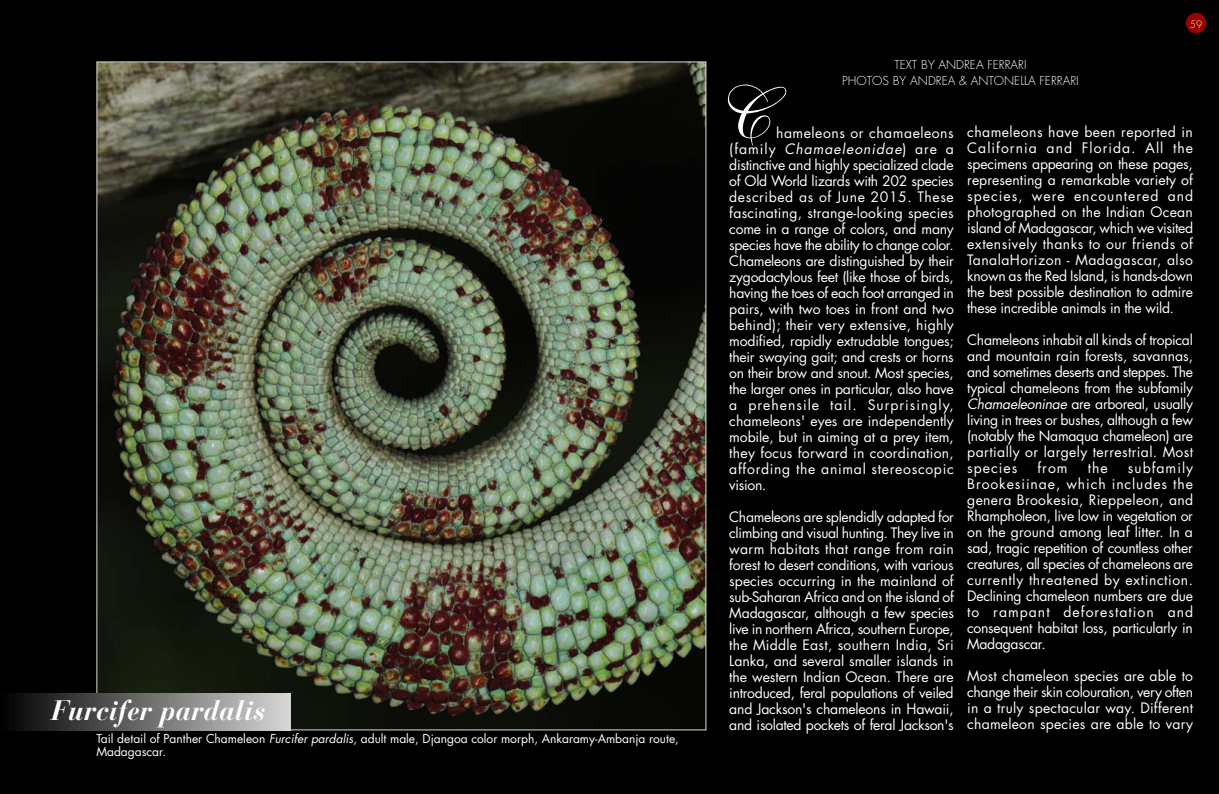
<style>
.page{position:relative;width:1219px;height:794px;background:#000}
.page>*{position:absolute;margin:0;border:0;box-sizing:border-box;transform-origin:0 0}
.t1{font:73.4px "Shelley Allegro Script";color:#fff}
.t2{font:italic 700 28px "Bauer Bodoni";color:#fff}
.t3{font:14px/16px "Futura";letter-spacing:-.015em;color:#fff;text-align:justify}
.t4{font:12px/13px "Futura";color:#fff}
.t5{font:300 12px/15.8px "Futura";color:#fff;text-align:center}
.t6{font:300 10px "Futura";color:#ebff38}
.s1{font-style:italic}
</style>
<div class="page">
<img style="left:98px;top:63px;width:606px;height:665px">
<div style="left:1px;top:693px;width:289px;height:37px;background:linear-gradient(to right,#010101,#d8d7d6)"></div>
<div style="left:1186px;top:13px;width:20px;height:20px;background:#990009;border-radius:50%"></div>
<h2 class="t2" style="left:51px;top:700px;width:216px">Furcifer pardalis</h2>
<p class="t4" style="left:96px;top:733px;width:584px">Tail detail of Panther Chameleon <span class="s1">Furcifer pardalis</span>, adult male, Djangoa color morph, Ankaramy-Ambanja route,<br>Madagascar.</p>
<p class="t6" style="left:1190px;top:20px;width:14px">59</p>
<p class="t5" style="left:842px;top:58px;width:238px">TEXT BY ANDREA FERRARI<br>PHOTOS BY ANDREA &amp; ANTONELLA FERRARI</p>
<h1 class="t1" style="left:723px;top:87px;width:50px">C</h1>
<p class="t3" style="left:967px;top:125px;width:227px">chameleons have been reported in California and Florida. All the specimens appearing on these pages, representing a remarkable variety of species, were encountered and photographed on the Indian Ocean island of Madagascar, which we visited extensively thanks to our friends of TanalaHorizon - Madagascar, also known as the Red Island, is hands-down the best possible destination to admire these incredible animals in the wild.</p>
<p class="t3" style="left:967px;top:333px;width:227px">Chameleons inhabit all kinds of tropical and mountain rain forests, savannas, and sometimes deserts and steppes. The typical chameleons from the subfamily <span class="s1">Chamaeleoninae</span> are arboreal, usually living in trees or bushes, although a few (notably the Namaqua chameleon) are partially or largely terrestrial. Most species</p>
<p class="t3" style="left:729px;top:126px;width:226px;text-indent:47px">hameleons or chamaeleons (family <span class="s1">Chamaeleonidae</span>) are a distinctive and highly specialized clade of Old World lizards with 202 species described as of June 2015. These fascinating, strange-looking species come in a range of colors, and many species have the ability to change color.<br>Chameleons are distinguished by their zygodactylous feet (like those of birds, having the toes of each foot arranged in pairs, with two toes in front and two behind); their very extensive, highly modified, rapidly extrudable tongues; their swaying gait; and crests or horns on their brow and snout. Most species, the larger ones in particular, also have a prehensile tail. Surprisingly, chameleons' eyes are independently mobile, but in aiming at a prey item, they focus forward in coordination, affording the animal stereoscopic vision.</p>
<p class="t3" style="left:729px;top:510px;width:226px">Chameleons are splendidly adapted for climbing and visual hunting. They live in warm habitats that range from rain forest to desert conditions, with various species occurring in the mainland of sub-Saharan Africa and on the island of Madagascar, although a few species live in northern Africa, southern Europe, the Middle East, southern India, Sri Lanka, and several smaller islands in the western Indian Ocean. There are introduced, feral populations of veiled and Jackson's chameleons in Hawaii, and isolated pockets of feral Jackson's</p>
<p class="t3" style="left:967px;top:461px;width:227px;text-indent:161px">subfamily Brookesiinae, which includes the genera Brookesia, Rieppeleon, and Rhampholeon, live low in vegetation or on the ground among leaf litter. In a sad, tragic repetition of countless other creatures, all species of chameleons are currently threatened by extinction.<br>Declining chameleon numbers are due to rampant deforestation and consequent habitat loss, particularly in Madagascar.</p>
<p class="t3" style="left:967px;top:669px;width:227px">Most chameleon species are able to change their skin colouration, very often in a truly spectacular way. Different chameleon species are able to vary</p>
<p class="t3" style="left:1037px;top:461px;width:32px">from</p>
<p class="t3" style="left:1088px;top:461px;width:22px">the</p>
</div>
